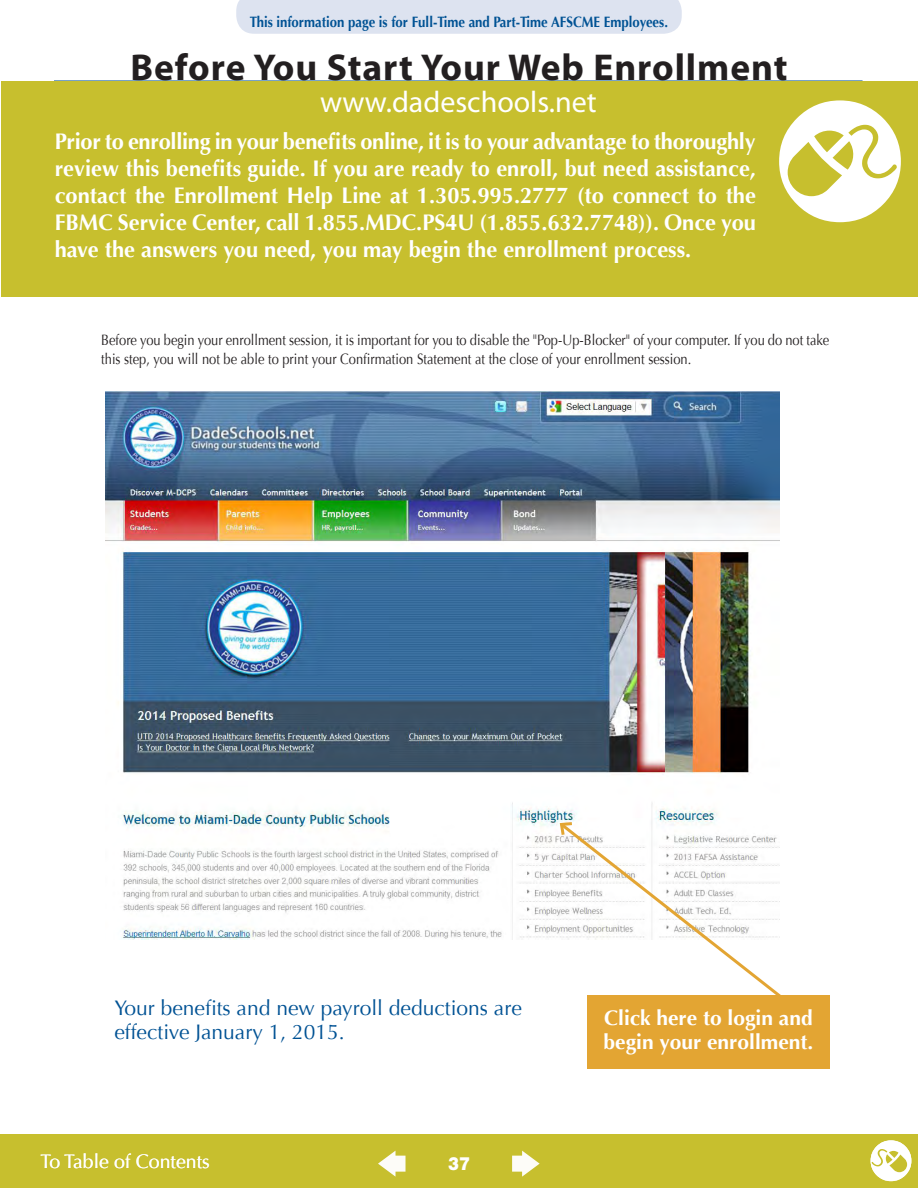
<style>
.page{position:relative;width:918px;height:1188px;background:#fff}
.page>*{position:absolute;margin:0;border:0;box-sizing:border-box;transform-origin:0 0}
._14_Page_Headers{font:700 37.5px "Myriad Pro";letter-spacing:.025em;color:#231f20}
._11Page_SUB-header{font:30px "Myriad Pro";color:#fff}
.New_Section_2nd_Head{font:700 22.5px/27px "Optima";color:#fff;text-align:justify}
.Blue_SUBHEAD_12{font:21px/24px "Optima";color:#005294}
.Blue_SUBHEAD_12-2{font:700 21px/24px "Optima";color:#fff}
.t1{font:19.5px "Optima";color:#fff}
.t2{font:900 18px "Helvetica";color:#fff;scale:.9 1}
.Body_Text_NO_SPACE_1{font:15px/19.5px "Optima";color:#231f20;scale:.86 1}
.Body_Text_REG_11{font:700 15px "Optima";color:#005294;scale:.88 1}
</style>
<div class="page">
<div style="left:0;top:1134px;width:918px;height:54px;background:#c7bf2e"></div>
<svg style="left:512px;top:1151px;width:28px;height:26px"></svg>
<svg style="left:378px;top:1151px;width:28px;height:26px"></svg>
<svg style="left:871px;top:1140px;width:40px;height:41px"></svg>
<div style="left:1px;top:81px;width:917px;height:216px;background:#c7bf2e"></div>
<svg style="left:779px;top:100px;width:122px;height:122px"></svg>
<img style="left:105px;top:392px;width:674px;height:548px">
<div style="left:588px;top:996px;width:242px;height:73px;background:#e3a533"></div>
<svg style="left:557px;top:820px;width:229px;height:182px"></svg>
<div style="left:236px;top:0;width:446px;height:34px;background:#dde3f0"></div>
<p class="Body_Text_REG_11" style="left:250px;top:13px;width:477px">This information page is for Full-Time and Part-Time AFSCME Employees.</p>
<p class="_14_Page_Headers" style="left:130px;top:43px;width:659px">Before You Start Your Web Enrollment</p>
<p class="_11Page_SUB-header" style="left:320px;top:83px;width:278px">www.dadeschools.net</p>
<p class="New_Section_2nd_Head" style="left:55px;top:128px;width:703px">Prior to enrolling in your benefits online, it is to your advantage to thoroughly review this benefits guide. If you are ready to enroll, but need assistance, contact the Enrollment Help Line at 1.305.995.2777 (to connect to the FBMC Service Center, call 1.855.MDC.PS4U (1.855.632.7748)). Once you have the answers you need, you may begin the enrollment process.</p>
<p class="Body_Text_NO_SPACE_1" style="left:101px;top:330px;width:848px">Before you begin your enrollment session, it is important for you to disable the "Pop-Up-Blocker" of your computer. If you do not take this step, you will not be able to print your Confirmation Statement at the close of your enrollment session.</p>
<p class="Blue_SUBHEAD_12" style="left:114px;top:996px;width:409px">Your benefits and new payroll deductions are effective January 1, 2015.</p>
<p class="Blue_SUBHEAD_12-2" style="left:604px;top:1007px;width:211px">Click here to login and begin your enrollment.</p>
<p class="t1" style="left:40px;top:1150px;width:171px">To Table of Contents</p>
<p class="t2" style="left:448px;top:1152px;width:26px">37</p>
</div>
